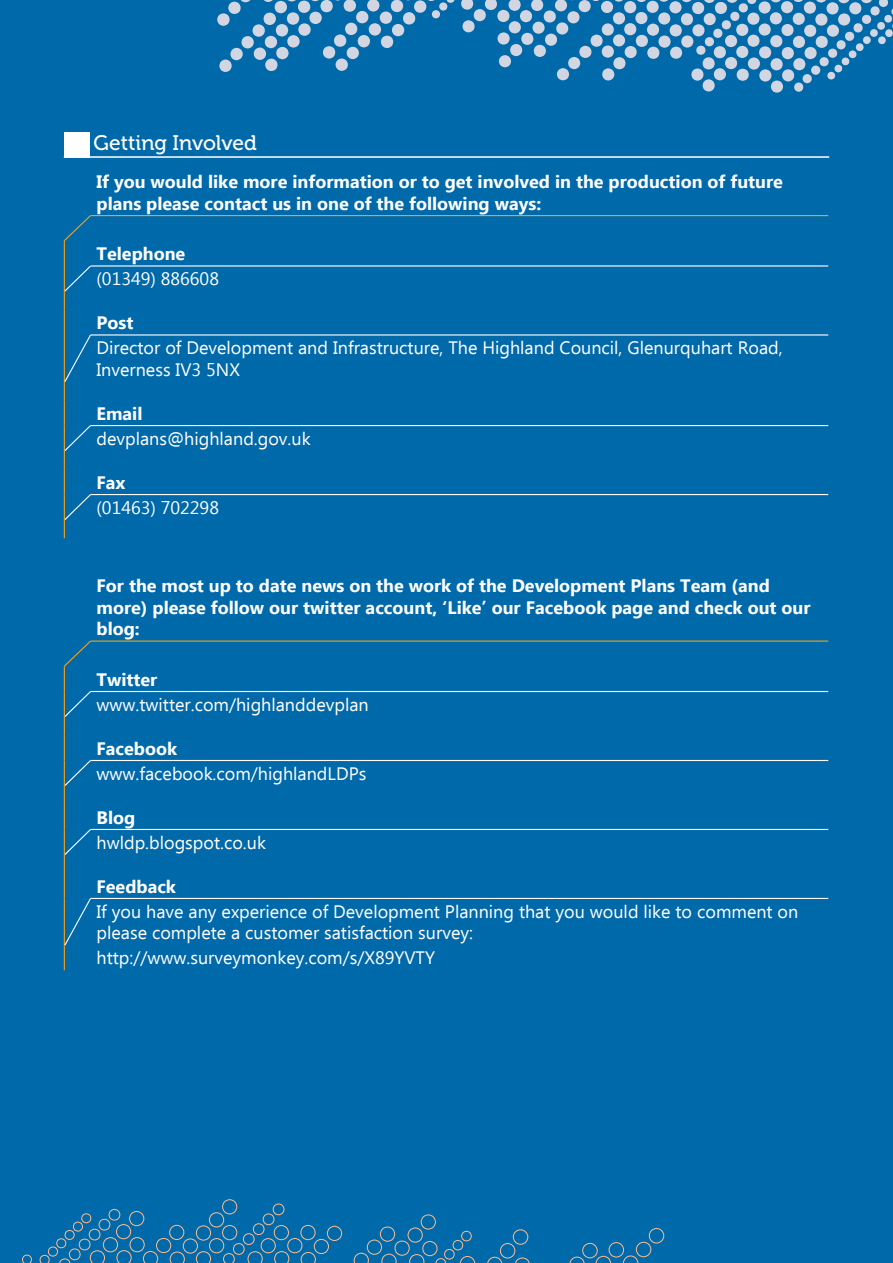
<style>
.page{position:relative;width:893px;height:1263px;background:#0069aa}
.page>*{position:absolute;margin:0;border:0;box-sizing:border-box;transform-origin:0 0}
.t1{font:21px "Museo 500";color:#fff}
.t2{font:18px/21.6px "Ebrima";color:#fff}
.t3{font:700 18px/21.6px "Ebrima";color:#fff}
</style>
<div class="page">
<svg style="left:217px;top:0;width:676px;height:93px"></svg>
<svg style="left:18px;top:1199px;width:646px;height:64px"></svg>
<hr style="left:64px;top:156px;width:765px;height:2px;background:#fff">
<div style="left:64px;top:132px;width:25px;height:25px;background:#fff"></div>
<hr style="left:91px;top:640px;width:737px;height:2px;background:#f6a01a">
<hr style="left:91px;top:215px;width:737px;height:1px;background:#f6a01a">
<hr style="left:91px;top:265px;width:737px;height:2px;background:#fff">
<hr style="left:91px;top:334px;width:737px;height:2px;background:#fff">
<hr style="left:91px;top:425px;width:737px;height:1px;background:#fff">
<hr style="left:91px;top:494px;width:737px;height:1px;background:#fff">
<hr style="left:91px;top:691px;width:737px;height:1px;background:#fff">
<hr style="left:91px;top:760px;width:737px;height:1px;background:#fff">
<hr style="left:91px;top:829px;width:737px;height:1px;background:#fff">
<hr style="left:91px;top:898px;width:737px;height:1px;background:#fff">
<svg style="left:64px;top:216px;width:27px;height:322px"></svg>
<svg style="left:64px;top:641px;width:27px;height:329px"></svg>
<p class="t1" style="left:94px;top:131px;width:165px">Getting Involved</p>
<p class="t3" style="left:97px;top:172px;width:688px">If you would like more information or to get involved in the production of future plans please contact us in one of the following ways:</p>
<p class="t3" style="left:97px;top:244px;width:90px">Telephone</p>
<p class="t2" style="left:97px;top:269px;width:124px">(01349) 886608</p>
<p class="t3" style="left:97px;top:313px;width:38px">Post</p>
<p class="t2" style="left:97px;top:338px;width:688px">Director of Development and Infrastructure, The Highland Council, Glenurquhart Road,<br>Inverness IV3 5NX</p>
<p class="t3" style="left:97px;top:403px;width:47px">Email</p>
<p class="t2" style="left:97px;top:429px;width:216px">devplans@highland.gov.uk</p>
<p class="t3" style="left:97px;top:472px;width:30px">Fax</p>
<p class="t2" style="left:97px;top:498px;width:124px">(01463) 702298</p>
<p class="t3" style="left:97px;top:576px;width:716px">For the most up to date news on the work of the Development Plans Team (and more) please follow our twitter account, ‘Like’ our Facebook page and check out our blog:</p>
<p class="t3" style="left:97px;top:669px;width:62px">Twitter</p>
<p class="t2" style="left:97px;top:695px;width:274px">www.twitter.com/highlanddevplan</p>
<p class="t3" style="left:97px;top:738px;width:82px">Facebook</p>
<p class="t2" style="left:97px;top:764px;width:271px">www.facebook.com/highlandLDPs</p>
<p class="t3" style="left:97px;top:807px;width:40px">Blog</p>
<p class="t2" style="left:97px;top:833px;width:171px">hwldp.blogspot.co.uk</p>
<p class="t3" style="left:97px;top:876px;width:81px">Feedback</p>
<p class="t2" style="left:97px;top:902px;width:703px">If you have any experience of Development Planning that you would like to comment on please complete a customer satisfaction survey:</p>
<p class="t2" style="left:97px;top:948px;width:340px">http://www.surveymonkey.com/s/X89YVTY</p>
</div>
